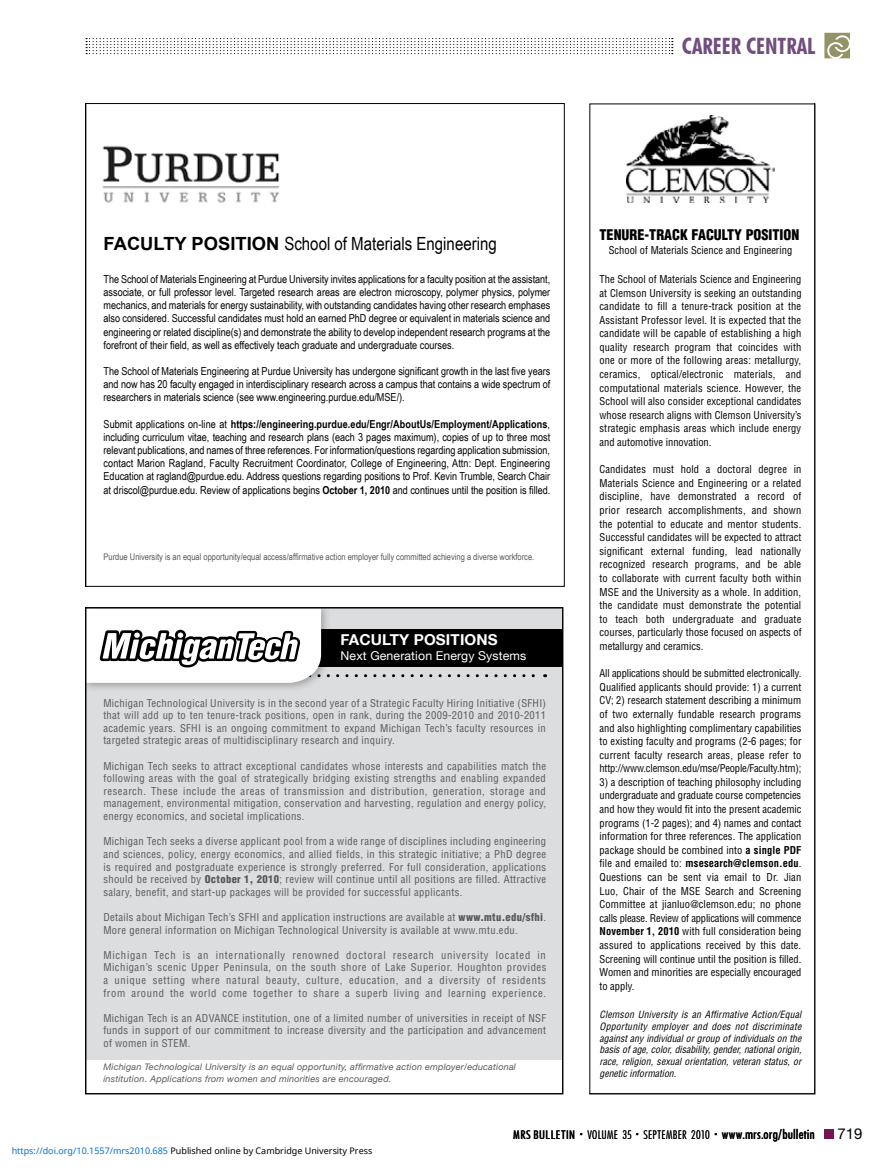
<style>
.page{position:relative;width:878px;height:1175px;background:#fff}
.page>*{position:absolute;margin:0;border:0;box-sizing:border-box;transform-origin:0 0}
.t1{font:700 condensed 22.5px "Futura BT";color:#714e7e}
.t2{font:18.15px "Arial Narrow";color:#000}
.t3{font:700 condensed 18px "Helvetica LT Std";color:#000}
.t4{font:700 15px "Helvetica Neue LT";letter-spacing:.01em;color:#fff}
.t5{font:15px "Helvetica Neue LT Std";color:#000}
.t6{font:900 condensed 14.4px "Helvetica LT Std";color:#000}
.t7{font:12.15px "Helvetica Neue LT";letter-spacing:.01em;color:#fff}
.t8{font:300 condensed 12px "Futura BT";letter-spacing:.025em;color:#000}
.t9{font:10.95px/13.2px "Arial Narrow";color:#000;text-align:justify}
.t10{font:condensed 10.5px/13.6px "Helvetica LT Std";color:#000;text-align:justify}
.t11{font:condensed 10.5px/12.6px "Helvetica LT Std";letter-spacing:.03em;color:#58595b;text-align:justify}
.t12{font:italic condensed 9.75px/11.7px "Helvetica LT Std";letter-spacing:.005em;color:#000;text-align:justify}
.t13{font:9.15px "Arial Narrow";color:#58595b}
.t14{font:italic 9px/11.7px "Helvetica Neue LT";letter-spacing:.02em;color:#58595b}
.t15{font:9px "Noto Sans";color:#000}
.s1{font-family:"Arial";font-weight:700}
.s2{font-weight:700}
.s3{font-family:"Arial Narrow";font-weight:400;font-style:italic;font-stretch:normal}
.s4{font-weight:900}
.s5{color:#0172cf}
.s6{font-weight:500}
.s7{font-size:7.5px}
.s8{font-weight:500;font-size:13.5px}
</style>
<div class="page">
<div style="left:824px;top:1130px;width:9px;height:8px;background:#751455"></div>
<svg style="left:86px;top:38px;width:586px;height:16px"></svg>
<svg style="left:824px;top:33px;width:26px;height:25px"></svg>
<svg style="left:102px;top:146px;width:178px;height:57px"></svg>
<div style="left:86px;top:607px;width:477px;height:453px;background:#dcddde"></div>
<div style="left:86px;top:629px;width:477px;height:38px;background:#000"></div>
<div style="left:86px;top:607px;width:245px;height:86px;background:#000;opacity:.3"></div>
<svg style="left:88px;top:609px;width:457px;height:74px"></svg>
<svg style="left:626px;top:115px;width:149px;height:88px"></svg>
<div style="left:589px;top:104px;width:226px;height:990px;border:1px solid #000"></div>
<h1 class="t1" style="left:681px;top:32px;width:135px">CAREER CE NTRAL</h1>
<h2 class="t2" style="left:103px;top:230px;width:395px"><span class="s1">FACULTY POSITION</span> School of Materials Engineering</h2>
<p class="t9" style="left:103px;top:272px;width:448px">The School of Materials Engineering at Purdue University invites applications for a faculty position at the assistant, associate, or full professor level. Targeted research areas are electron microscopy, polymer physics, polymer mechanics, and materials for energy sustainability, with outstanding candidates having other research emphases also considered. Successful candidates must hold an earned PhD degree or equivalent in materials science and engineering or related discipline(s) and demonstrate the ability to develop independent research programs at the forefront of their field, as well as effectively teach graduate and undergraduate courses.</p>
<p class="t9" style="left:103px;top:364px;width:448px">The School of Materials Engineering at Purdue University has undergone significant growth in the last five years and now has 20 faculty engaged in interdisciplinary research across a campus that contains a wide spectrum of researchers in materials science (see www.engineering.purdue.edu/MSE/).</p>
<p class="t9" style="left:103px;top:417px;width:448px">Submit applications on-line at <span class="s2">https://engineering.purdue.edu/Engr/AboutUs/Employment/Applications</span>, including curriculum vitae, teaching and research plans (each 3 pages maximum), copies of up to three most relevant publications, and names of three references. For information/questions regarding application submission, contact Marion Ragland, Faculty Recruitment Coordinator, College of Engineering, Attn: Dept. Engineering Education at ragland@purdue.edu. Address questions regarding positions to Prof. Kevin Trumble, Search Chair at driscol@purdue.edu. Review of applications begins <span class="s2">October 1, 2010</span> and continues until the position is filled.</p>
<p class="t13" style="left:103px;top:549px;width:432px">Purdue University is an equal opportunity/equal access/affirmative action employer fully committed achieving a diverse workforce.</p>
<h3 class="t3" style="left:86px;top:553px;width:357px">1/3 Page Island <span class="s3">▪</span> Bulletin Classified Ad <span class="s3">▪</span> 9/10</h3>
<h3 class="t4" style="left:340px;top:630px;width:159px">FACULTY POSITIONS</h3>
<p class="t7" style="left:340px;top:648px;width:187px">Next Generation Energy Systems</p>
<p class="t11" style="left:103px;top:696px;width:444px">Michigan Technological University is in the second year of a Strategic Faculty Hiring Initiative (SFHI) that will add up to ten tenure-track positions, open in rank, during the 2009-2010 and 2010-2011 academic years. SFHI is an ongoing commitment to expand Michigan Tech’s faculty resources in targeted strategic areas of multidisciplinary research and inquiry.</p>
<p class="t11" style="left:103px;top:759px;width:444px">Michigan Tech seeks to attract exceptional candidates whose interests and capabilities match the following areas with the goal of strategically bridging existing strengths and enabling expanded research. These include the areas of transmission and distribution, generation, storage and management, environmental mitigation, conservation and harvesting, regulation and energy policy, energy economics, and societal implications.</p>
<p class="t11" style="left:103px;top:835px;width:444px">Michigan Tech seeks a diverse applicant pool from a wide range of disciplines including engineering and sciences, policy, energy economics, and allied fields, in this strategic initiative; a PhD degree is required and postgraduate experience is strongly preferred. For full consideration, applications should be received by <span class="s4">October 1, 2010</span>; review will continue until all positions are filled. Attractive salary, benefit, and start-up packages will be provided for successful applicants.</p>
<p class="t11" style="left:103px;top:910px;width:444px">Details about Michigan Tech’s SFHI and application instructions are available at <span class="s4">www.mtu.edu/sfhi</span>.<br>More general information on Michigan Technological University is available at www.mtu.edu.</p>
<p class="t11" style="left:103px;top:948px;width:444px">Michigan Tech is an internationally renowned doctoral research university located in Michigan’s scenic Upper Peninsula, on the south shore of Lake Superior. Houghton provides a unique setting where natural beauty, culture, education, and a diversity of residents from around the world come together to share a superb living and learning experience.</p>
<p class="t11" style="left:103px;top:1011px;width:444px">Michigan Tech is an ADVANCE institution, one of a limited number of universities in receipt of NSF funds in support of our commitment to increase diversity and the participation and advancement of women in STEM.</p>
<p class="t14" style="left:103px;top:1061px;width:414px">Michigan Technological University is an equal opportunity, affirmative action employer/educational institution. Applications from women and minorities are encouraged.</p>
<h3 class="t6" style="left:599px;top:226px;width:201px">TENURE-TRACK FACULTY POSITION</h3>
<p class="t10" style="left:608px;top:243px;width:185px">School of Materials Science and Engineering</p>
<p class="t10" style="left:599px;top:272px;width:203px">The School of Materials Science and Engineering at Clemson University is seeking an outstanding candidate to fill a tenure-track position at the Assistant Professor level. It is expected that the candidate will be capable of establishing a high quality research program that coincides with one or more of the following areas: metallurgy, ceramics, optical/electronic materials, and computational materials science. However, the School will also consider exceptional candidates whose research aligns with Clemson University’s strategic emphasis areas which include energy and automotive innovation.</p>
<p class="t10" style="left:599px;top:462px;width:203px">Candidates must hold a doctoral degree in Materials Science and Engineering or a related discipline, have demonstrated a record of prior research accomplishments, and shown the potential to educate and mentor students.<br>Successful candidates will be expected to attract significant external funding, lead nationally recognized research programs, and be able to collaborate with current faculty both within MSE and the University as a whole. In addition, the candidate must demonstrate the potential to teach both undergraduate and graduate courses, particularly those focused on aspects of metallurgy and ceramics.</p>
<p class="t10" style="left:599px;top:666px;width:203px">All applications should be submitted electronically.<br>Qualified applicants should provide: 1) a current CV; 2) research statement describing a minimum of two externally fundable research programs and also highlighting complimentary capabilities to existing faculty and programs (2-6 pages; for current faculty research areas, please refer to http://www.clemson.edu/mse/People/Faculty.htm);</p>
<p class="t10" style="left:599px;top:775px;width:203px">3) a description of teaching philosophy including undergraduate and graduate course competencies and how they would fit into the present academic programs (1-2 pages); and 4) names and contact information for three references. The application package should be combined into <span class="s2">a single PDF </span>file and emailed to: <span class="s2">msesearch@clemson.edu</span>.<br>Questions can be sent via email to Dr. Jian Luo, Chair of the MSE Search and Screening Committee at jianluo@clemson.edu; no phone calls please. Review of applications will commence <span class="s2">November 1, 2010</span> with full consideration being assured to applications received by this date.<br>Screening will continue until the position is filled.<br>Women and minorities are especially encouraged to apply.</p>
<p class="t12" style="left:599px;top:1008px;width:203px">Clemson University is an Affirmative Action/Equal Opportunity employer and does not discriminate against any individual or group of individuals on the basis of age, color, disability, gender, national origin, race, religion, sexual orientation, veteran status, or genetic information.</p>
<p class="t15" style="left:12px;top:1143px;width:362px"><span class="s5">https://doi.org/10.1557/mrs2010.685</span> Published online by Cambridge University Press</p>
<p class="t8" style="left:513px;top:1127px;width:303px"><span class="s6">MRS BULLETIN</span> <span class="s7">•</span> VOLUME 35 <span class="s7">•</span> SEPTEMBER 2010 <span class="s7">•</span> <span class="s8">www.mrs.org/bulletin</span></p>
<h3 class="t5" style="left:837px;top:1124px;width:27px">719</h3>
</div>
